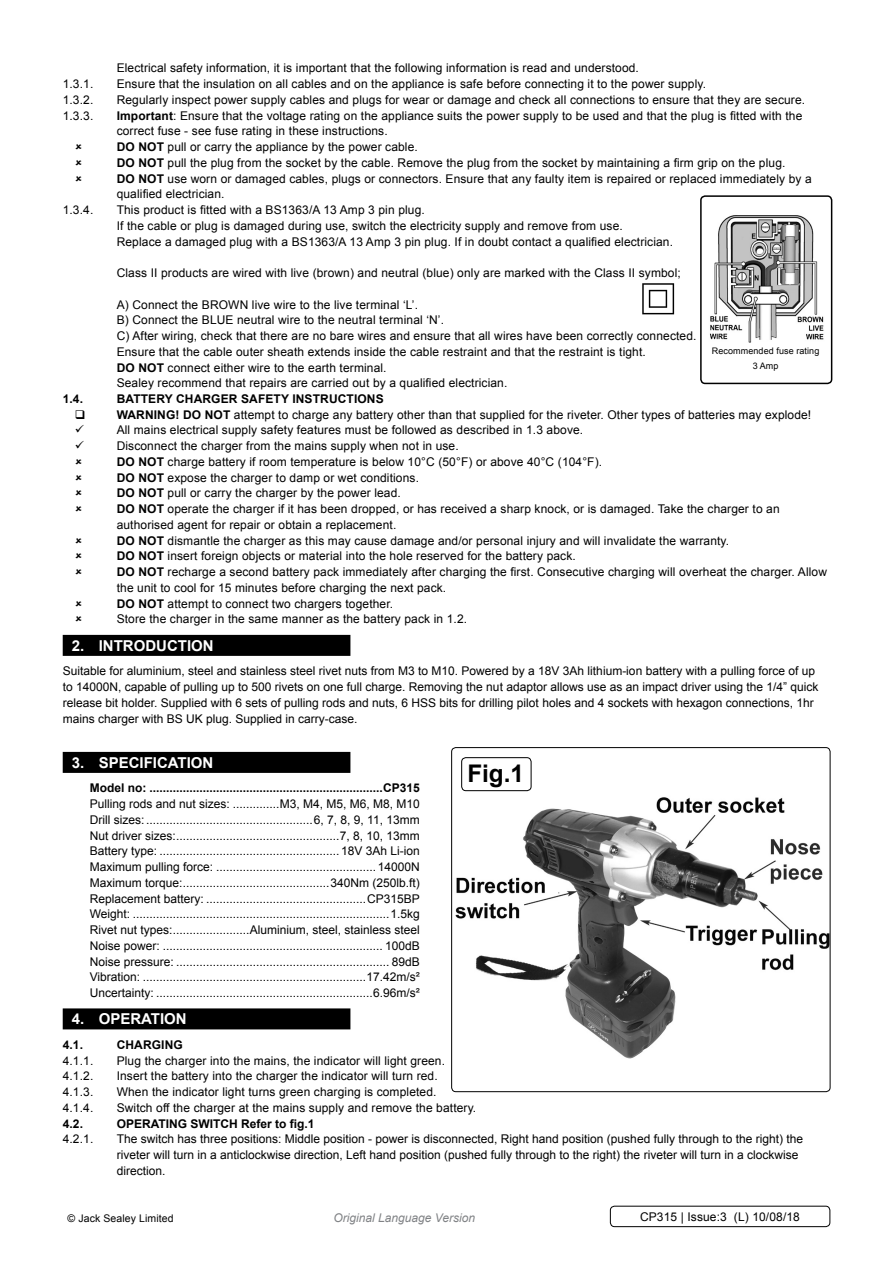
<style>
.page{position:relative;width:893px;height:1263px;background:#fff}
.page>*{position:absolute;margin:0;border:0;box-sizing:border-box;transform-origin:0 0}
.t1{font:700 24.3px "Arial";color:#000}
.t2{font:700 15px "Arial";color:#fff}
.t3{font:12px/15.8px "Arial";letter-spacing:.01em;color:#000}
.t4{font:700 12px "Arial";color:#000}
.t5{font:italic 12px "Arial";color:#808285}
.t6{font:10.5px "Arial";letter-spacing:.01em;color:#000}
.t7{font:9px/15.8px "Arial";letter-spacing:.01em;color:#000;text-align:center}
.s1{font-weight:700}
</style>
<div class="page">
<div style="left:63px;top:635px;width:287px;height:21px;background:#000"></div>
<div style="left:63px;top:752px;width:287px;height:21px;background:#000"></div>
<div style="left:63px;top:1008px;width:287px;height:21px;background:#000"></div>
<img style="left:642px;top:283px;width:33px;height:32px">
<img style="left:455px;top:797px;width:373px;height:262px">
<div style="left:451px;top:747px;width:379px;height:345px;border:1px solid #000;border-radius:4px"></div>
<img style="left:710px;top:215px;width:114px;height:127px">
<div style="left:700px;top:195px;width:132px;height:189px;border:2px solid #000;border-radius:4px"></div>
<div style="left:461px;top:757px;width:71px;height:34px;border:1px solid #000;border-radius:4px"></div>
<div style="left:610px;top:1206px;width:220px;height:21px;border:1px solid #000;border-radius:4px"></div>
<p class="t3" style="left:93px;top:60px;width:17px">E</p>
<p class="t3" style="left:125px;top:60px;width:516px">lectrical safety information, it is important that the following information is read and understood.</p>
<p class="t3" style="left:63px;top:76px;width:43px">1.3.1. E</p>
<p class="t3" style="left:125px;top:76px;width:583px">nsure that the insulation on all cables and on the appliance is safe before connecting it to the power supply.</p>
<p class="t3" style="left:63px;top:92px;width:32px">1.3.2.</p>
<p class="t3" style="left:117px;top:92px;width:690px">Regularly inspect power supply cables and plugs for wear or damage and check all connections to ensure that they are secure.</p>
<p class="t3" style="left:63px;top:108px;width:41px">1.3.3. <span class="s1">I</span></p>
<p class="t3" style="left:117px;top:108px;width:687px"><span class="s1">mportant</span>: Ensure that the voltage rating on the appliance suits the power supply to be used and that the plug is fitted with the correct fuse - see fuse rating in these instructions.</p>
<p class="t4" style="left:102px;top:139px;width:10px">DO</p>
<p class="t4" style="left:138px;top:139px;width:10px">NOT</p>
<p class="t3" style="left:168px;top:139px;width:252px">pull or carry the appliance by the power cable.</p>
<p class="t4" style="left:117px;top:155px;width:31px">DO NOT</p>
<p class="t3" style="left:168px;top:155px;width:619px">pull the plug from the socket by the cable. Remove the plug from the socket by maintaining a firm grip on the plug.</p>
<p class="t4" style="left:102px;top:170px;width:10px">DO</p>
<p class="t4" style="left:138px;top:170px;width:10px">NOT</p>
<p class="t3" style="left:117px;top:171px;width:697px;text-indent:51px">use worn or damaged cables, plugs or connectors. Ensure that any faulty item is repaired or replaced immediately by a qualified electrician.</p>
<p class="t3" style="left:63px;top:202px;width:32px">1.3.4.</p>
<p class="t3" style="left:117px;top:202px;width:558px">This product is fitted with a BS1363/A 13 Amp 3 pin plug.<br>If the cable or plug is damaged during use, switch the electricity supply and remove from use.<br>Replace a damaged plug with a BS1363/A 13 Amp 3 pin plug. If in doubt contact a qualified electrician.</p>
<p class="t3" style="left:117px;top:265px;width:566px">Class II products are wired with live (brown) and neutral (blue) only are marked with the Class II symbol;</p>
<p class="t3" style="left:117px;top:297px;width:581px">A) Connect the BROWN live wire to the live terminal ‘L’.<br>B) Connect the BLUE neutral wire to the neutral terminal ‘N’.<br>C) After wiring, check that there are no bare wires and ensure that all wires have been correctly connected.<br>Ensure that the cable outer sheath extends inside the cable restraint and that the restraint is tight.</p>
<p class="t4" style="left:63px;top:359px;width:25px">DO</p>
<p class="t4" style="left:138px;top:359px;width:10px">NOT</p>
<p class="t3" style="left:117px;top:360px;width:392px;text-indent:51px">connect either wire to the earth terminal.<br>Sealey recommend that repairs are carried out by a qualified electrician.</p>
<p class="t7" style="left:712px;top:343px;width:109px">recommended fuse rating<br>3 Amp</p>
<p class="t4" style="left:63px;top:391px;width:22px">1.4.</p>
<p class="t4" style="left:117px;top:391px;width:18px">BATTERY</p>
<p class="t4" style="left:176px;top:391px;width:10px">CHARGER</p>
<p class="t4" style="left:241px;top:391px;width:9px">SAFETY</p>
<p class="t4" style="left:292px;top:391px;width:9px">INSTRUCTIONS</p>
<p class="t4" style="left:117px;top:406px;width:20px">WARNING</p>
<p class="t4" style="left:176px;top:406px;width:39px">!DO NOT</p>
<p class="t3" style="left:117px;top:407px;width:696px;text-indent:117px">attempt to charge any battery other than that supplied for the riveter. Other types of batteries may explode!<br>All mains electrical supply safety features must be followed as described in 1.3 above.</p>
<p class="t3" style="left:102px;top:438px;width:9px">D</p>
<p class="t3" style="left:126px;top:438px;width:335px">isconnect the charger from the mains supply when not in use.</p>
<p class="t4" style="left:117px;top:454px;width:31px">DO NOT</p>
<p class="t3" style="left:168px;top:454px;width:436px">charge battery if room temperature is below 10°C (50°F) or above 40°C (104°F).</p>
<p class="t4" style="left:117px;top:469px;width:31px">DO NOT</p>
<p class="t3" style="left:168px;top:470px;width:253px">expose the charger to damp or wet conditions.</p>
<p class="t4" style="left:117px;top:485px;width:31px">DO NOT</p>
<p class="t3" style="left:168px;top:485px;width:235px">pull or carry the charger by the power lead.</p>
<p class="t4" style="left:117px;top:501px;width:31px">DO NOT</p>
<p class="t3" style="left:117px;top:501px;width:664px;text-indent:51px">operate the charger if it has been dropped, or has received a sharp knock, or is damaged. Take the charger to an authorised agent for repair or obtain a replacement.</p>
<p class="t4" style="left:117px;top:532px;width:31px">DO NOT</p>
<p class="t3" style="left:168px;top:533px;width:563px">dismantle the charger as this may cause damage and/or personal injury and will invalidate the warranty.</p>
<p class="t4" style="left:117px;top:548px;width:31px">DO NOT</p>
<p class="t3" style="left:168px;top:548px;width:410px">insert foreign objects or material into the hole reserved for the battery pack.</p>
<p class="t4" style="left:117px;top:564px;width:31px">DO NOT</p>
<p class="t3" style="left:117px;top:564px;width:712px;text-indent:51px">recharge a second battery pack immediately after charging the first. Consecutive charging will overheat the charger. Allow the unit to cool for 15 minutes before charging the next pack.</p>
<p class="t4" style="left:117px;top:595px;width:31px">DO NOT</p>
<p class="t3" style="left:117px;top:596px;width:352px;text-indent:51px">attempt to connect two chargers together.<br>Store the charger in the same manner as the battery pack in 1.2.</p>
<p class="t2" style="left:72px;top:635px;width:143px">2. introduction</p>
<p class="t3" style="left:63px;top:663px;width:757px">Suitable for aluminium, steel and stainless steel rivet nuts from M3 to M10. Powered by a 18V 3Ah lithium-ion battery with a pulling force of up to 14000N, capable of pulling up to 500 rivets on one full charge. Removing the nut adaptor allows use as an impact driver using the 1/4” quick release bit holder. Supplied with 6 sets of pulling rods and nuts, 6 HSS bits for drilling pilot holes and 4 sockets with hexagon connections, 1hr mains charger with BS UK plug. Supplied in carry-case.</p>
<p class="t2" style="left:72px;top:752px;width:37px">3. SPECIFICATION</p>
<p class="t4" style="left:90px;top:780px;width:331px">Model no: ......................................................................CP315</p>
<p class="t3" style="left:90px;top:796px;width:332px;text-align:justify">Pulling rods and nut sizes: ..............M3, M4, M5, M6, M8, M10<br>Drill sizes: ..................................................6, 7, 8, 9, 11, 13mm Nut driver sizes:.................................................7, 8, 10, 13mm Battery type: ......................................................18V 3Ah Li-ion Maximum pulling force: ................................................14000N Maximum torque:............................................340Nm (250lb.ft)<br>Replacement battery: ................................................CP315BP Weight: .............................................................................1.5kg Rivet nut types:.......................Aluminium, steel, stainless steel Noise power: .................................................................. 100dB Noise pressure: ................................................................ 89dB Vibration: ...................................................................17.42m/s²<br>Uncertainty: .................................................................6.96m/s²</p>
<p class="t2" style="left:72px;top:1009px;width:117px">4. operation</p>
<p class="t4" style="left:63px;top:1037px;width:22px">4.1.</p>
<p class="t4" style="left:117px;top:1037px;width:10px">CHARGING</p>
<p class="t3" style="left:63px;top:1053px;width:32px">4.1.1.</p>
<p class="t3" style="left:117px;top:1053px;width:330px">Plug the charger into the mains, the indicator will light green.</p>
<p class="t3" style="left:63px;top:1068px;width:32px">4.1.2.</p>
<p class="t3" style="left:117px;top:1068px;width:323px">Insert the battery into the charger the indicator will turn red.</p>
<p class="t3" style="left:63px;top:1084px;width:32px">4.1.3.</p>
<p class="t3" style="left:117px;top:1084px;width:321px">When the indicator light turns green charging is completed.</p>
<p class="t3" style="left:63px;top:1100px;width:32px">4.1.4.</p>
<p class="t3" style="left:117px;top:1100px;width:361px">Switch off the charger at the mains supply and remove the battery.</p>
<p class="t4" style="left:63px;top:1115px;width:22px">4.2.</p>
<p class="t4" style="left:117px;top:1115px;width:9px">OPERATING</p>
<p class="t4" style="left:191px;top:1115px;width:27px">SWITCH</p>
<p class="t4" style="left:241px;top:1115px;width:75px">Refer to fig.1</p>
<p class="t3" style="left:63px;top:1131px;width:32px">4.2.1.</p>
<p class="t3" style="left:117px;top:1131px;width:688px">The switch has three positions: Middle position - power is disconnected, Right hand position (pushed fully through to the right) the riveter will turn in a anticlockwise direction, Left hand position (pushed fully through to the right) the riveter will turn in a clockwise direction.</p>
<p class="t6" style="left:68px;top:1211px;width:108px">© Jack Sealey Limited</p>
<p class="t5" style="left:333px;top:1210px;width:143px">Original Language Version</p>
<h1 class="t1" style="left:467px;top:757px;width:58px">Fig.1</h1>
<p class="t3" style="left:640px;top:1209px;width:161px">cP315 | Issue:3 (L) 10/08/18</p>
</div>
